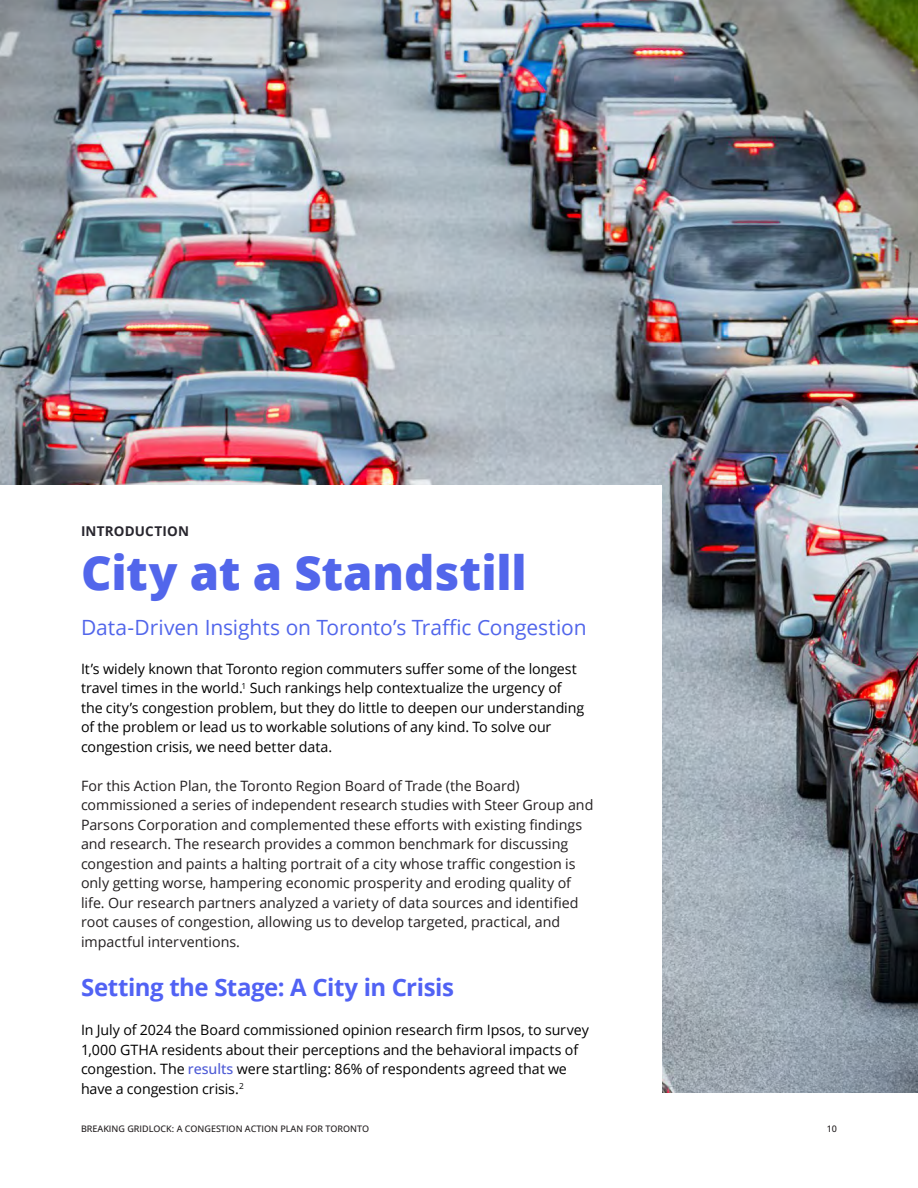
<style>
.page{position:relative;width:918px;height:1188px;background:#fff}
.page>*{position:absolute;margin:0;border:0;box-sizing:border-box;transform-origin:0 0}
.t1{font:800 47.25px "Open Sans";letter-spacing:-.005em;color:#5266eb}
.t2{font:700 24px "Open Sans";letter-spacing:-.02em;color:#5162f4}
.t3{font:21px "Open Sans";letter-spacing:-.005em;color:#5266eb}
.t4{font:14.25px/19.5px "Open Sans";color:#231f20}
.t5{font:14.25px/19.5px "Open Sans";letter-spacing:-.005em;color:#000}
.t6{font:700 13.5px "Open Sans";letter-spacing:.015em;color:#28262e}
.t7{font:500 9px "Open Sans";color:#231f20}
.s1{font-weight:500;color:#4f5cd6}
</style>
<div class="page">
<img style="left:0;top:0;width:918px;height:1092px">
<div style="left:0;top:485px;width:662px;height:617px;background:#fff"></div>
<p class="t6" style="left:81px;top:522px;width:110px">INTRODUCTION</p>
<h1 class="t1" style="left:81px;top:537px;width:447px">City at a Standstill</h1>
<h3 class="t3" style="left:81px;top:613px;width:507px">Data-Driven Insights on Toronto’s Traffic Congestion</h3>
<p class="t5" style="left:81px;top:659px;width:505px">It’s widely known that Toronto region commuters suffer some of the longest travel times in the world.<sup>1</sup> Such rankings help contextualize the urgency of the city’s congestion problem, but they do little to deepen our understanding of the problem or lead us to workable solutions of any kind. To solve our congestion crisis, we need better data.</p>
<p class="t4" style="left:81px;top:776px;width:514px">For this Action Plan, the Toronto Region Board of Trade (the Board) commissioned a series of independent research studies with Steer Group and Parsons Corporation and complemented these efforts with existing findings and research. The research provides a common benchmark for discussing congestion and paints a halting portrait of a city whose traffic congestion is only getting worse, hampering economic prosperity and eroding quality of life. Our research partners analyzed a variety of data sources and identified root causes of congestion, allowing us to develop targeted, practical, and impactful interventions.</p>
<h2 class="t2" style="left:81px;top:971px;width:375px">Setting the Stage: A City in Crisis</h2>
<p class="t5" style="left:81px;top:1020px;width:509px">In July of 2024 the Board commissioned opinion research firm Ipsos, to survey 1,000 GTHA residents about their perceptions and the behavioral impacts of congestion. The <span class="s1">results</span> were startling: 86% of respondents agreed that we have a congestion crisis.<sup>2</sup></p>
<p class="t7" style="left:81px;top:1122px;width:290px">BREAKING GRIDLOCK: A CONGESTION ACTION PLAN FOR TORONTO</p>
<p class="t7" style="left:827px;top:1122px;width:12px">10</p>
</div>
